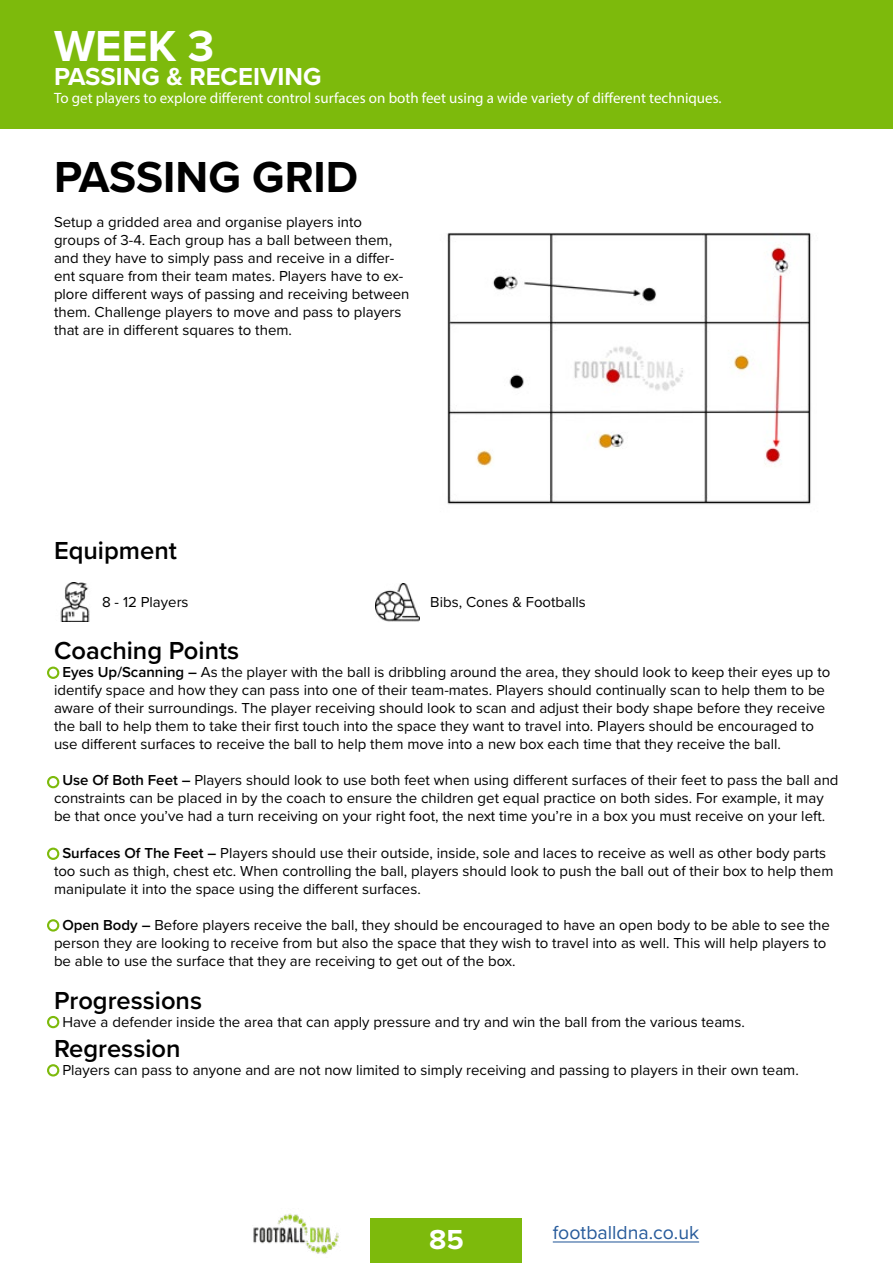
<style>
.page{position:relative;width:893px;height:1263px;background:#fff}
.page>*{position:absolute;margin:0;border:0;box-sizing:border-box;transform-origin:0 0}
.t1{font:700 45px "Proxima Nova";color:#000}
.t2{font:700 45px "Proxima Nova";color:#fff}
.t3{font:700 28.5px "Proxima Nova";color:#fff}
.t4{font:600 25.5px "Proxima Nova";color:#000}
.t5{font:700 25.5px "Proxima Nova";color:#fff}
.t6{font:19.5px "Proxima Nova";color:#275b9b}
.t7{font:15px/18px "Proxima Nova";color:#000}
.t8{font:15px "Myriad Pro";color:#fff}
.s1{font-weight:600}
</style>
<div class="page">
<div style="left:371px;top:1218px;width:151px;height:45px;background:#7dba0c"></div>
<hr style="left:553px;top:1241px;width:146px;height:1px;background:#275b9b">
<img style="left:253px;top:1213px;width:86px;height:41px">
<img style="left:447px;top:232px;width:364px;height:273px">
<div style="left:47px;top:666px;width:12px;height:13px;border:2px solid #7dba0c;border-radius:50%"></div>
<div style="left:47px;top:847px;width:12px;height:13px;border:2px solid #7dba0c;border-radius:50%"></div>
<div style="left:47px;top:919px;width:12px;height:12px;border:2px solid #7dba0c;border-radius:50%"></div>
<div style="left:47px;top:1016px;width:12px;height:12px;border:2px solid #7dba0c;border-radius:50%"></div>
<div style="left:47px;top:1064px;width:12px;height:12px;border:2px solid #7dba0c;border-radius:50%"></div>
<div style="left:47px;top:776px;width:12px;height:12px;border:2px solid #7dba0c;border-radius:50%"></div>
<div style="left:0;top:0;width:893px;height:128px;background:#7dba0c"></div>
<img style="left:375px;top:583px;width:45px;height:39px">
<img style="left:60px;top:582px;width:30px;height:39px">
<h1 class="t2" style="left:54px;top:12px;width:162px">WEEK 3</h1>
<h3 class="t5" style="left:54px;top:57px;width:269px">PASSING &amp; RECEIVING</h3>
<p class="t8" style="left:54px;top:88px;width:669px">To get players to explore different control surfaces on both feet using a wide variety of different techniques.</p>
<h1 class="t1" style="left:54px;top:143px;width:306px">PASSING GRID</h1>
<p class="t7" style="left:54px;top:213px;width:357px">Setup a gridded area and organise players into groups of 3-4. Each group has a ball between them, and they have to simply pass and receive in a differ&shy;ent square from their team mates. Players have to ex&shy;plore different ways of passing and receiving between them. Challenge players to move and pass to players that are in different squares to them.</p>
<h3 class="t4" style="left:54px;top:531px;width:124px">Equipment</h3>
<p class="t7" style="left:102px;top:592px;width:88px">8 - 12 Players</p>
<p class="t7" style="left:430px;top:592px;width:157px">Bibs, Cones &amp; Footballs</p>
<h3 class="t4" style="left:54px;top:632px;width:187px">Coaching Points</h3>
<p class="t7" style="left:54px;top:663px;width:778px">- <span class="s1">Eyes Up/Scanning –</span> As the player with the ball is dribbling around the area, they should look to keep their eyes up to identify space and how they can pass into one of their team-mates. Players should continually scan to help them to be aware of their surroundings. The player receiving should look to scan and adjust their body shape before they receive the ball to help them to take their first touch into the space they want to travel into. Players should be encouraged to use different surfaces to receive the ball to help them move into a new box each time that they receive the ball.</p>
<p class="t7" style="left:54px;top:771px;width:786px">- <span class="s1">Use Of Both Feet –</span> Players should look to use both feet when using different surfaces of their feet to pass the ball and constraints can be placed in by the coach to ensure the children get equal practice on both sides. For example, it may be that once you’ve had a turn receiving on your right foot, the next time you’re in a box you must receive on your left.</p>
<p class="t7" style="left:54px;top:843px;width:781px">- <span class="s1">Surfaces Of The Feet –</span> Players should use their outside, inside, sole and laces to receive as well as other body parts too such as thigh, chest etc. When controlling the ball, players should look to push the ball out of their box to help them manipulate it into the space using the different surfaces.</p>
<p class="t7" style="left:54px;top:915px;width:777px">- <span class="s1">Open Body –</span> Before players receive the ball, they should be encouraged to have an open body to be able to see the person they are looking to receive from but also the space that they wish to travel into as well. This will help players to be able to use the surface that they are receiving to get out of the box.</p>
<h3 class="t4" style="left:54px;top:982px;width:150px">Progressions</h3>
<p class="t7" style="left:54px;top:1012px;width:692px">- Have a defender inside the area that can apply pressure and try and win the ball from the various teams.</p>
<h3 class="t4" style="left:54px;top:1029px;width:128px">Regression</h3>
<p class="t7" style="left:54px;top:1060px;width:746px">- Players can pass to anyone and are not now limited to simply receiving and passing to players in their own team.</p>
<h2 class="t3" style="left:429px;top:1218px;width:36px">85</h2>
<h3 class="t6" style="left:553px;top:1218px;width:148px">footballdna.co.uk</h3>
</div>
